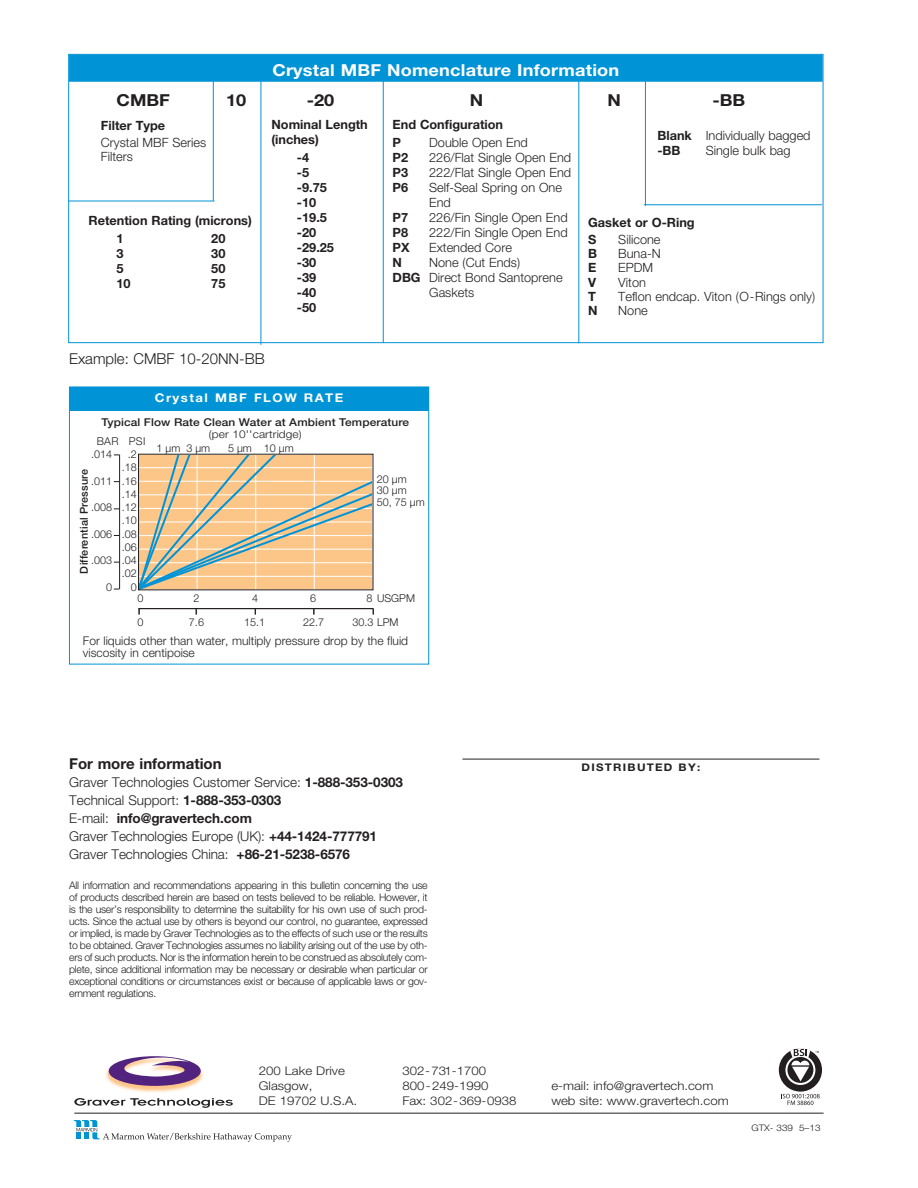
<style>
.page{position:relative;width:918px;height:1188px;background:#fff}
.page>*{position:absolute;margin:0;border:0;box-sizing:border-box;transform-origin:0 0}
.t1{font:700 16.5px "Helvetica Neue LT Std";letter-spacing:.01em;color:#fff;scale:1.1 1}
.t2{font:700 16.5px "Helvetica Neue LT Std";color:#231f20;scale:1.1 1}
.t3{font:300 15px "Helvetica Neue LT Std";color:#231f20}
.t4{font:700 15px "Helvetica Neue LT Std";color:#231f20}
.t5{font:300 13.5px/18px "Helvetica Neue LT Std";color:#231f20}
.t6{font:300 12.75px/14.2px "Helvetica Neue LT Std";color:#231f20}
.t7{font:700 12.75px/15px "Helvetica Neue LT Std";color:#231f20}
.t8{font:300 12px "Helvetica Neue LT Std";color:#231f20;scale:1.1 1}
.t9{font:300 12px/12px "Helvetica Neue LT Std";color:#231f20}
.t10{font:700 12px "Helvetica Neue LT Std";letter-spacing:.11em;color:#fff;scale:1.1 1}
.t11{font:300 10.8px/13.2px "Helvetica Neue LT Std";color:#231f20}
.t12{font:500 10.8px "Helvetica Neue LT Std";letter-spacing:.01em;color:#231f20;scale:1.1 1}
.t13{font:500 10.8px "Helvetica Neue LT Std";letter-spacing:.01em;color:#231f20}
.t14{font:300 10.8px "Helvetica Neue LT Std";color:#231f20;scale:1.1 1}
.t15{font:300 10.5px/12px "Helvetica Neue LT Std";letter-spacing:-.03em;color:#231f20;text-align:justify}
.t16{font:700 10.5px "Helvetica Neue LT Std";letter-spacing:.11em;color:#231f20;scale:1.1 1}
.t17{font:300 9px "Helvetica Neue LT Std";color:#231f20;scale:1.1 1}
.s1{font-weight:700}
</style>
<div class="page">
<hr style="left:462px;top:759px;width:357px;height:1px;background:#231f20">
<hr style="left:74px;top:1113px;width:750px;height:1px;background:#231f20">
<img style="left:105px;top:1068px;width:99px;height:25px">
<svg style="left:109px;top:1056px;width:92px;height:30px"></svg>
<svg style="left:74px;top:1098px;width:159px;height:10px"></svg>
<svg style="left:779px;top:1048px;width:43px;height:57px"></svg>
<svg style="left:74px;top:1120px;width:218px;height:22px"></svg>
<svg style="left:138px;top:453px;width:236px;height:138px;background:#e4c397"></svg>
<div style="left:373px;top:451px;width:5px;height:88px;background:#fff"></div>
<div style="left:173px;top:448px;width:127px;height:6px;background:#fff"></div>
<hr style="left:139px;top:608px;width:234px;height:1px;background:#231f20">
<hr style="left:119px;top:455px;width:1px;height:134px;background:#231f20">
<div style="left:69px;top:387px;width:360px;height:277px;border:1px solid #0093d5"></div>
<div style="left:69px;top:388px;width:360px;height:23px;background:#0093d5"></div>
<div style="left:69px;top:55px;width:754px;height:27px;background:#0093d5"></div>
<hr style="left:578px;top:79px;width:1px;height:264px;background:#0093d5">
<hr style="left:645px;top:76px;width:1px;height:130px;background:#0093d5">
<hr style="left:383px;top:80px;width:1px;height:263px;background:#0093d5">
<hr style="left:213px;top:72px;width:1px;height:129px;background:#0093d5">
<hr style="left:68px;top:201px;width:147px;height:1px;background:#0093d5">
<hr style="left:644px;top:204px;width:178px;height:1px;background:#0093d5">
<hr style="left:261px;top:80px;width:1px;height:265px;background:#0093d5">
<h1 class="t1" style="left:272px;top:64px;width:317px">Crystal MBF Nomenclature Information</h1>
<h1 class="t2" style="left:117px;top:94px;width:50px">CMBF</h1>
<h1 class="t2" style="left:226px;top:94px;width:20px">10</h1>
<h1 class="t2" style="left:307px;top:94px;width:27px">-20</h1>
<h1 class="t2" style="left:470px;top:94px;width:14px">N</h1>
<h1 class="t2" style="left:608px;top:94px;width:14px">N</h1>
<h1 class="t2" style="left:712px;top:94px;width:31px">-BB</h1>
<p class="t7" style="left:393px;top:117px;width:112px;line-height:18px">End Configuration<br>P</p>
<p class="t7" style="left:271px;top:119px;width:98px">Nominal Length (inches)</p>
<p class="t7" style="left:297px;top:152px;width:39px">-4<br>-5 -9.75 -10 -19.5 -20 -29.25 -30 -39 -40 -50</p>
<p class="t7" style="left:101px;top:119px;width:66px">Filter Type</p>
<p class="t6" style="left:101px;top:137px;width:107px">Crystal MBF Series<br>Filters</p>
<p class="t6" style="left:657px;top:130px;width:155px"><span class="s1">Blank</span> Individually bagged <span class="s1">-BB</span></p>
<p class="t6" style="left:429px;top:137px;width:100px">Double Open End</p>
<p class="t6" style="left:706px;top:144px;width:87px">Single bulk bag</p>
<p class="t7" style="left:393px;top:151px;width:17px">P2</p>
<p class="t6" style="left:429px;top:152px;width:144px">226/Flat Single Open End</p>
<p class="t7" style="left:393px;top:166px;width:17px">P3</p>
<p class="t6" style="left:429px;top:167px;width:144px">222/Flat Single Open End</p>
<p class="t7" style="left:393px;top:181px;width:17px">P6</p>
<p class="t6" style="left:429px;top:181px;width:134px;line-height:15px">Self-Seal Spring on One<br>End</p>
<p class="t7" style="left:393px;top:211px;width:17px">P7</p>
<p class="t6" style="left:429px;top:212px;width:140px">226/Fin Single Open End</p>
<p class="t7" style="left:393px;top:226px;width:17px">P8</p>
<p class="t6" style="left:429px;top:227px;width:140px">222/Fin Single Open End</p>
<p class="t7" style="left:393px;top:241px;width:19px">PX</p>
<p class="t6" style="left:429px;top:242px;width:84px">Extended Core</p>
<p class="t7" style="left:393px;top:256px;width:11px">N</p>
<p class="t6" style="left:429px;top:257px;width:92px">None (Cut Ends)</p>
<p class="t6" style="left:393px;top:272px;width:172px"><span class="s1">DBG</span> Direct Bond Santoprene</p>
<p class="t6" style="left:429px;top:287px;width:47px">Gaskets</p>
<p class="t7" style="left:116px;top:212px;width:137px;line-height:18px;text-indent:-28px">Retention Rating (microns)<br>1</p>
<p class="t7" style="left:588px;top:215px;width:108px;line-height:17.2px">Gasket or O-Ring<br>S</p>
<p class="t7" style="left:211px;top:232px;width:16px">20</p>
<p class="t6" style="left:618px;top:233px;width:44px">Silicone</p>
<p class="t7" style="left:116px;top:247px;width:9px">3</p>
<p class="t7" style="left:211px;top:247px;width:16px">30</p>
<p class="t7" style="left:116px;top:262px;width:9px">5</p>
<p class="t7" style="left:211px;top:262px;width:16px">50</p>
<p class="t7" style="left:116px;top:277px;width:16px">10</p>
<p class="t7" style="left:211px;top:277px;width:16px">75</p>
<p class="t7" style="left:588px;top:247px;width:10px">B</p>
<p class="t6" style="left:618px;top:248px;width:44px">Buna-N</p>
<p class="t7" style="left:588px;top:261px;width:10px">E</p>
<p class="t6" style="left:618px;top:262px;width:36px">EPDM</p>
<p class="t7" style="left:588px;top:276px;width:10px">V</p>
<p class="t6" style="left:618px;top:276px;width:29px">Viton</p>
<p class="t7" style="left:588px;top:290px;width:9px">T</p>
<p class="t6" style="left:618px;top:290px;width:198px">Teflon endcap. Viton (O-Rings only)</p>
<p class="t7" style="left:588px;top:304px;width:11px">N</p>
<p class="t6" style="left:618px;top:305px;width:31px">None</p>
<h2 class="t3" style="left:69px;top:354px;width:197px">Example: CMBF 10-20NN-BB</h2>
<p class="t10" style="left:155px;top:393px;width:173px">Crystal MBF FLOW RATE</p>
<p class="t12" style="left:102px;top:419px;width:281px">Typical Flow Rate Clean Water at Ambient Temperature</p>
<p class="t14" style="left:209px;top:431px;width:86px">(per 10''cartridge)</p>
<p class="t11" style="left:377px;top:474px;width:49px;line-height:11.4px">20 µm<br>30 µm<br>50, 75 µm</p>
<p class="t11" style="left:97px;top:436px;width:50px">BAR PSI</p>
<p class="t11" style="left:157px;top:443px;width:55px">1µm 3µm</p>
<p class="t11" style="left:228px;top:443px;width:67px">5 µm 10 µm</p>
<p class="t11" style="left:122px;top:449px;width:17px;text-align:right">.2 .18 .16 .14 .12 .10 .08 .06 .04 .02<br>0</p>
<p class="t11" style="left:91px;top:449px;width:23px">.014</p>
<p class="t11" style="left:91px;top:475px;width:23px">.011</p>
<p class="t11" style="left:91px;top:502px;width:23px">.008</p>
<p class="t11" style="left:91px;top:528px;width:23px">.006</p>
<p class="t11" style="left:91px;top:555px;width:23px">.003</p>
<p class="t11" style="left:106px;top:581px;width:8px">0</p>
<p class="t13" style="left:80px;top:574px;width:106px;rotate:-90deg">Differential Pressure</p>
<p class="t11" style="left:137px;top:593px;width:8px">0</p>
<p class="t11" style="left:194px;top:593px;width:8px">2</p>
<p class="t11" style="left:252px;top:593px;width:8px">4</p>
<p class="t11" style="left:310px;top:593px;width:8px">6</p>
<p class="t11" style="left:366px;top:593px;width:50px">8 USGPM</p>
<p class="t11" style="left:137px;top:617px;width:8px">0</p>
<p class="t11" style="left:189px;top:617px;width:17px">7.6</p>
<p class="t11" style="left:244px;top:617px;width:23px">15.1</p>
<p class="t11" style="left:303px;top:617px;width:23px">22.7</p>
<p class="t11" style="left:353px;top:617px;width:48px">30.3 LPM</p>
<p class="t9" style="left:83px;top:635px;width:327px">For liquids other than water, multiply pressure drop by the fluid viscosity in centipoise</p>
<h2 class="t4" style="left:69px;top:759px;width:154px">For more information</h2>
<p class="t5" style="left:69px;top:775px;width:335px">Graver Technologies Customer Service: <span class="s1">1-888-353-0303<br></span>Technical Support: <span class="s1">1-888-353-0303<br></span>E-mail: <span class="s1">info@gravertech.com<br></span>Graver Technologies Europe (UK): <span class="s1">+44-1424-777791<br></span>Graver Technologies China: <span class="s1">+86-21-5238-6576</span></p>
<p class="t15" style="left:69px;top:881px;width:360px">All information and recommendations appearing in this bulletin concerning the use of products described herein are based on tests believed to be reliable. However, it is the user’s responsibility to determine the suitability for his own use of such prod&shy;ucts. Since the actual use by others is beyond our control, no guarantee, expressed or implied, is made by Graver Technologies as to the effects of such use or the results to be obtained. Graver Technologies assumes no liability arising out of the use by oth&shy;ers of such products. Nor is the information herein to be construed as absolutely com&shy;plete, since additional information may be necessary or desirable when particular or exceptional conditions or circumstances exist or because of applicable laws or gov&shy;ernment regulations.</p>
<p class="t16" style="left:582px;top:764px;width:109px">DISTRIBUTED BY:</p>
<p class="t8" style="left:259px;top:1067px;width:80px">200 Lake Drive</p>
<p class="t8" style="left:402px;top:1067px;width:78px">302-731-1700</p>
<p class="t8" style="left:259px;top:1082px;width:50px">Glasgow,</p>
<p class="t8" style="left:402px;top:1082px;width:80px">800-249-1990</p>
<p class="t8" style="left:551px;top:1082px;width:149px">e-mail: info@gravertech.com</p>
<p class="t8" style="left:259px;top:1097px;width:91px">DE 19702 U.S.A.</p>
<p class="t8" style="left:402px;top:1097px;width:105px">Fax: 302-369-0938</p>
<p class="t8" style="left:551px;top:1097px;width:163px">web site: www.gravertech.com</p>
<p class="t17" style="left:751px;top:1124px;width:64px">GTX- 339 5–13</p>
</div>
